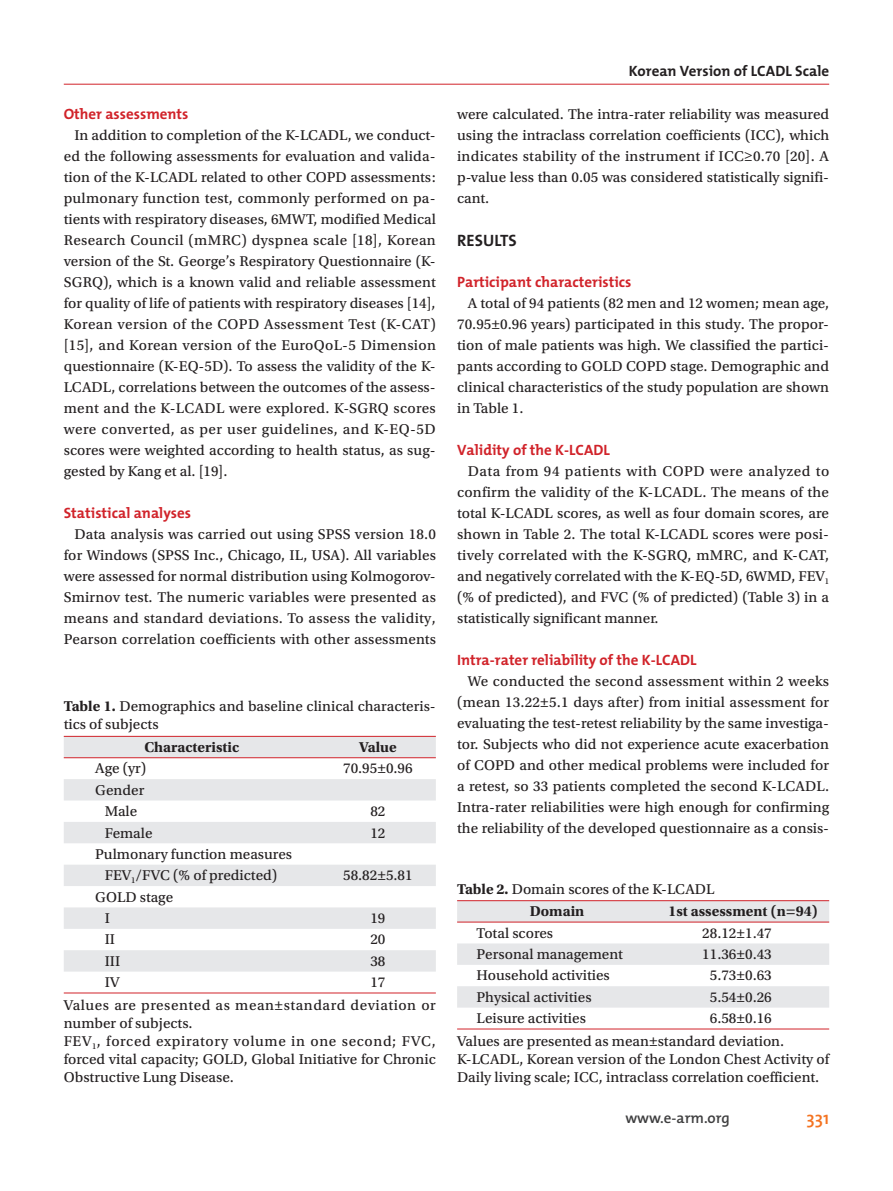
<style>
.page{position:relative;width:893px;height:1191px;background:#fff}
.page>*{position:absolute;margin:0;border:0;box-sizing:border-box;transform-origin:0 0}
.t1{font:600 18px "The Mix";color:#f47321}
.서론{font:700 16.5px "The Mix";color:#231f20}
.바탕글{font:15px/21px "Utopia Std Capt";color:#231f20;text-align:justify}
.표{font:15px/18px "Utopia Std Capt";color:#231f20}
._1{font:700 15px "The Mix";color:#d1232a}
.표-2{font:15px/18px "Utopia Std Capt";letter-spacing:.035em;color:#231f20}
.표1라인{font:700 15px "Utopia Std";color:#231f20}
.t2{font:700 15px "The Mix";letter-spacing:.005em;color:#231f20}
.t3{font:600 15px "The Mix";color:#3e3e3f}
.s1{font-family:"Utopia Std";font-weight:700}
</style>
<div class="page">
<hr style="left:64px;top:84px;width:765px;height:1px;background:#d1232a">
<svg style="left:64px;top:737px;width:372px;height:234px;fill:#e6e7e9"></svg>
<hr style="left:64px;top:736px;width:256px;height:1px;background:#d1232a">
<hr style="left:320px;top:736px;width:116px;height:1px;background:#d1232a">
<hr style="left:64px;top:757px;width:256px;height:1px;background:#d1232a">
<hr style="left:320px;top:757px;width:116px;height:1px;background:#d1232a">
<hr style="left:64px;top:992px;width:256px;height:1px;background:#d1232a">
<hr style="left:320px;top:992px;width:116px;height:1px;background:#d1232a">
<svg style="left:457px;top:901px;width:372px;height:106px"></svg>
<hr style="left:457px;top:900px;width:200px;height:1px;background:#d1232a">
<hr style="left:657px;top:900px;width:172px;height:1px;background:#d1232a">
<hr style="left:457px;top:921px;width:200px;height:1px;background:#d1232a">
<hr style="left:657px;top:921px;width:172px;height:1px;background:#d1232a">
<hr style="left:457px;top:1028px;width:200px;height:1px;background:#d1232a">
<hr style="left:657px;top:1028px;width:172px;height:1px;background:#d1232a">
<p class="_1" style="left:64px;top:101px;width:126px">Other assessments</p>
<p class="바탕글" style="left:64px;top:125px;width:374px;text-indent:11px">In addition to completion of the K-LCADL, we conduct&shy;ed the following assessments for evaluation and valida&shy;tion of the K-LCADL related to other COPD assessments: pulmonary function test, commonly performed on pa&shy;tients with respiratory diseases, 6MWT, modified Medical Research Council (mMRC) dyspnea scale [18], Korean version of the St. George’s Respiratory Questionnaire (K-SGRQ), which is a known valid and reliable assessment for quality of life of patients with respiratory diseases [14], Korean version of the COPD Assessment Test (K-CAT) [15], and Korean version of the EuroQoL-5 Dimension questionnaire (K-EQ-5D). To assess the validity of the K-LCADL, correlations between the outcomes of the assess&shy;ment and the K-LCADL were explored. K-SGRQ scores were converted, as per user guidelines, and K-EQ-5D scores were weighted according to health status, as sug&shy;gested by Kang et al. [19].</p>
<p class="_1" style="left:64px;top:500px;width:129px">Statistical analyses</p>
<p class="바탕글" style="left:64px;top:524px;width:374px;text-indent:11px">Data analysis was carried out using SPSS version 18.0 for Windows (SPSS Inc., Chicago, IL, USA). All variables were assessed for normal distribution using Kolmogorov-Smirnov test. The numeric variables were presented as means and standard deviations. To assess the validity, Pearson correlation coefficients with other assessments</p>
<p class="표" style="left:64px;top:697px;width:374px"><span class="s1">Table 1.</span> Demographics and baseline clinical characteris&shy;tics of subjects</p>
<p class="표1라인" style="left:144px;top:738px;width:97px">Characteristic</p>
<p class="표1라인" style="left:359px;top:738px;width:39px">Value</p>
<p class="표" style="left:95px;top:760px;width:53px">Age (yr)</p>
<p class="표" style="left:343px;top:760px;width:71px">70.95±0.96</p>
<p class="표" style="left:95px;top:781px;width:51px">Gender</p>
<p class="표" style="left:105px;top:802px;width:34px">Male</p>
<p class="표" style="left:370px;top:802px;width:17px">82</p>
<p class="표" style="left:105px;top:824px;width:49px">Female</p>
<p class="표" style="left:370px;top:824px;width:17px">12</p>
<p class="표" style="left:95px;top:845px;width:198px">Pulmonary function measures</p>
<p class="표" style="left:105px;top:866px;width:174px">FEV<sub>1</sub>/FVC (% of predicted)</p>
<p class="표" style="left:343px;top:866px;width:71px">58.82±5.81</p>
<p class="표" style="left:95px;top:888px;width:79px">GOLD stage</p>
<p class="표" style="left:105px;top:909px;width:7px">I</p>
<p class="표" style="left:370px;top:909px;width:17px">19</p>
<p class="표" style="left:105px;top:931px;width:12px">II</p>
<p class="표" style="left:370px;top:931px;width:17px">20</p>
<p class="표" style="left:105px;top:952px;width:17px">III</p>
<p class="표" style="left:370px;top:952px;width:17px">38</p>
<p class="표" style="left:105px;top:973px;width:16px">IV</p>
<p class="표" style="left:370px;top:973px;width:17px">17</p>
<p class="표-2" style="left:64px;top:996px;width:374px">Values are presented as mean±standard deviation or number of subjects.</p>
<p class="표" style="left:64px;top:1032px;width:374px;text-align:justify">FEV<sub>1</sub>, forced expiratory volume in one second; FVC, forced vital capacity; GOLD, Global Initiative for Chronic Obstructive Lung Disease.</p>
<p class="t2" style="left:629px;top:59px;width:202px">Korean Version of LCADL Scale</p>
<p class="바탕글" style="left:457px;top:104px;width:374px">were calculated. The intra-rater reliability was measured using the intraclass correlation coefficients (ICC), which indicates stability of the instrument if ICC≥0.70 [20]. A p-value less than 0.05 was considered statistically signifi&shy;cant.</p>
<p class="서론" style="left:457px;top:227px;width:61px">RESULTS</p>
<p class="_1" style="left:457px;top:269px;width:176px">Participant characteristics</p>
<p class="바탕글" style="left:457px;top:293px;width:374px;text-indent:11px">A total of 94 patients (82 men and 12 women; mean age, 70.95±0.96 years) participated in this study. The propor&shy;tion of male patients was high. We classified the partici&shy;pants according to GOLD COPD stage. Demographic and clinical characteristics of the study population are shown in Table 1.</p>
<p class="_1" style="left:457px;top:437px;width:154px">Validity of the K-LCADL</p>
<p class="바탕글" style="left:457px;top:461px;width:374px;text-indent:11px">Data from 94 patients with COPD were analyzed to confirm the validity of the K-LCADL. The means of the total K-LCADL scores, as well as four domain scores, are shown in Table 2. The total K-LCADL scores were posi&shy;tively correlated with the K-SGRQ, mMRC, and K-CAT, and negatively correlated with the K-EQ-5D, 6WMD, FEV<sub>1 </sub>(% of predicted), and FVC (% of predicted) (Table 3) in a statistically significant manner.</p>
<p class="_1" style="left:457px;top:647px;width:241px">Intra-rater reliability of the K-LCADL</p>
<p class="바탕글" style="left:457px;top:671px;width:374px;text-indent:11px">We conducted the second assessment within 2 weeks (mean 13.22±5.1 days after) from initial assessment for evaluating the test-retest reliability by the same investiga&shy;tor. Subjects who did not experience acute exacerbation of COPD and other medical problems were included for a retest, so 33 patients completed the second K-LCADL.<br>Intra-rater reliabilities were high enough for confirming the reliability of the developed questionnaire as a consis-</p>
<p class="표" style="left:457px;top:880px;width:259px"><span class="s1">Table 2.</span> Domain scores of the K-LCADL</p>
<p class="표1라인" style="left:530px;top:902px;width:56px">Domain</p>
<p class="표1라인" style="left:668px;top:902px;width:151px">1st assessment (n=94)</p>
<p class="표" style="left:477px;top:924px;width:78px">Total scores</p>
<p class="표" style="left:702px;top:924px;width:71px">28.12±1.47</p>
<p class="표" style="left:477px;top:945px;width:148px">Personal management</p>
<p class="표" style="left:702px;top:945px;width:71px">11.36±0.43</p>
<p class="표" style="left:477px;top:967px;width:135px">Household activities</p>
<p class="표" style="left:710px;top:967px;width:63px">5.73±0.63</p>
<p class="표" style="left:477px;top:988px;width:116px">Physical activities</p>
<p class="표" style="left:710px;top:988px;width:63px">5.54±0.26</p>
<p class="표" style="left:477px;top:1009px;width:111px">Leisure activities</p>
<p class="표" style="left:710px;top:1009px;width:63px">6.58±0.16</p>
<p class="표" style="left:457px;top:1032px;width:329px">Values are presented as mean±standard deviation.</p>
<p class="표" style="left:457px;top:1050px;width:374px">K-LCADL, Korean version of the London Chest Activity of<br>Daily living scale; ICC, intraclass correlation coefficient.</p>
<p class="t3" style="left:625px;top:1105px;width:106px">www.e-arm.org</p>
<p class="t1" style="left:806px;top:1102px;width:24px">331</p>
</div>
